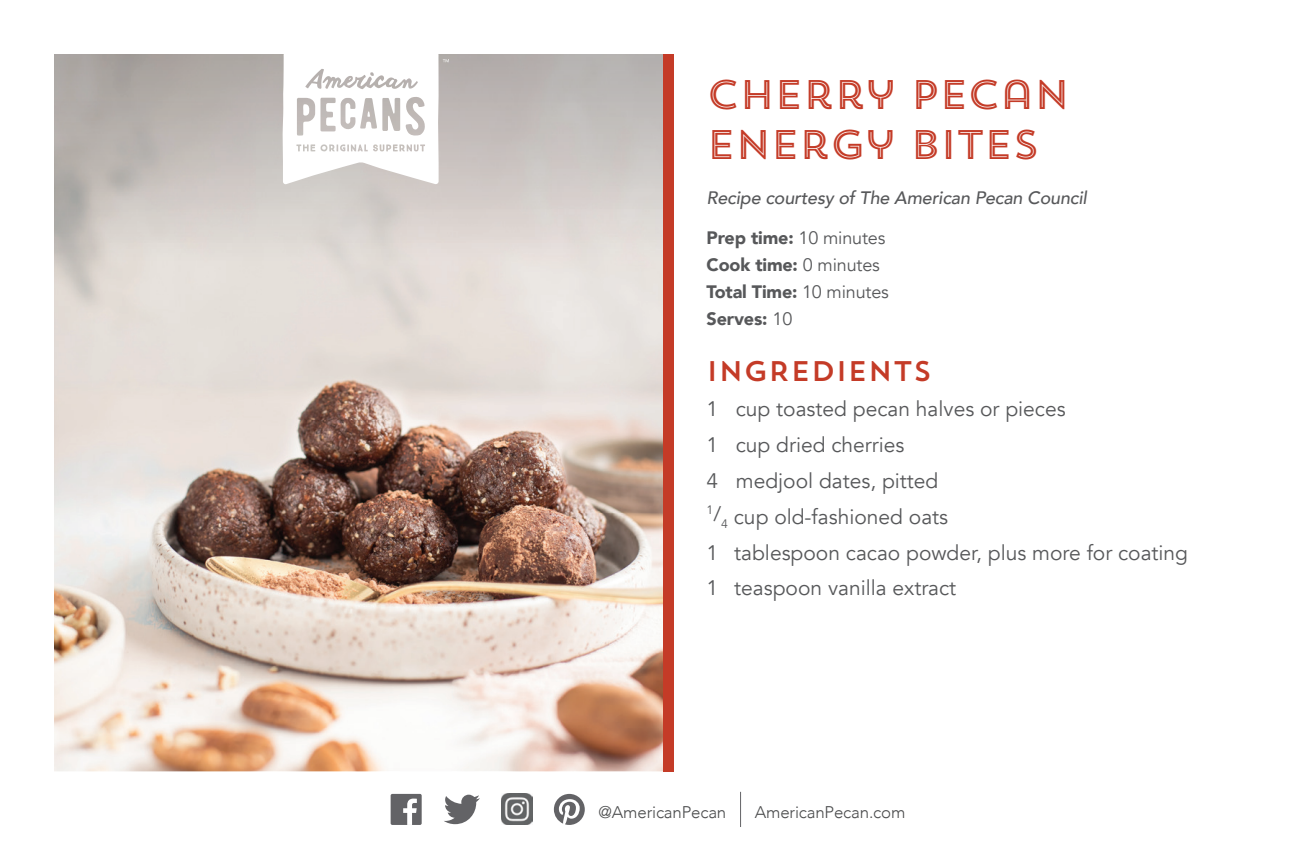
<style>
.page{position:relative;width:1296px;height:864px;background:#fff}
.page>*{position:absolute;margin:0;border:0;box-sizing:border-box;transform-origin:0 0}
.t1{font:41.1px/49.5px "Trend Sans Five";letter-spacing:-.03em;color:#c43b27}
.t2{font:28.2px "Trend Sans One";color:#c43b27}
.t3{font:21px/35.7px "Avenir";color:#57585a}
.t4{font:900 18px/27px "Avenir";letter-spacing:-.01em;color:#57585a}
.t5{font:italic 500 18px "Avenir";letter-spacing:-.01em;color:#57585a}
.t6{font:300 16.8px "Avenir";letter-spacing:-.01em;color:#4b4c4d}
.s1{font-weight:400}
</style>
<div class="page">
<img style="left:54px;top:513px;width:609px;height:258px">
<img style="left:54px;top:54px;width:609px;height:459px">
<div style="left:663px;top:54px;width:10px;height:717px;background:#c43b27"></div>
<img style="left:502px;top:794px;width:31px;height:31px">
<svg style="left:444px;top:795px;width:36px;height:29px"></svg>
<div style="left:391px;top:794px;width:31px;height:31px;background:#636366;border-radius:2px"></div>
<svg style="left:403px;top:799px;width:14px;height:26px"></svg>
<hr style="left:740px;top:792px;width:1px;height:35px;background:#636366">
<svg style="left:554px;top:794px;width:31px;height:31px"></svg>
<svg style="left:283px;top:54px;width:166px;height:130px"></svg>
<h1 class="t1" style="left:707px;top:69px;width:365px">CHERRY PECAN<br>ENERGY BITES</h1>
<p class="t5" style="left:707px;top:187px;width:382px">Recipe courtesy of The American Pecan Council</p>
<p class="t4" style="left:707px;top:224px;width:184px">Prep time: <span class="s1">10 minutes<br></span>Cook time: <span class="s1">0 minutes<br></span>Total Time: <span class="s1">10 minutes<br></span>Serves: <span class="s1">10</span></p>
<h2 class="t2" style="left:707px;top:353px;width:227px">INGREDIENTS</h2>
<p class="t3" style="left:707px;top:392px;width:483px">1 cup toasted pecan halves or pieces<br>1 cup dried cherries<br>4 medjool dates, pitted<br><sup>1</sup>/<sub>4</sub> cup old-fashioned oats<br>1 tablespoon cacao powder, plus more for coating<br>1 teaspoon vanilla extract</p>
<p class="t6" style="left:599px;top:802px;width:129px">@AmericanPecan</p>
<p class="t6" style="left:755px;top:802px;width:152px">AmericanPecan.com</p>
</div>
